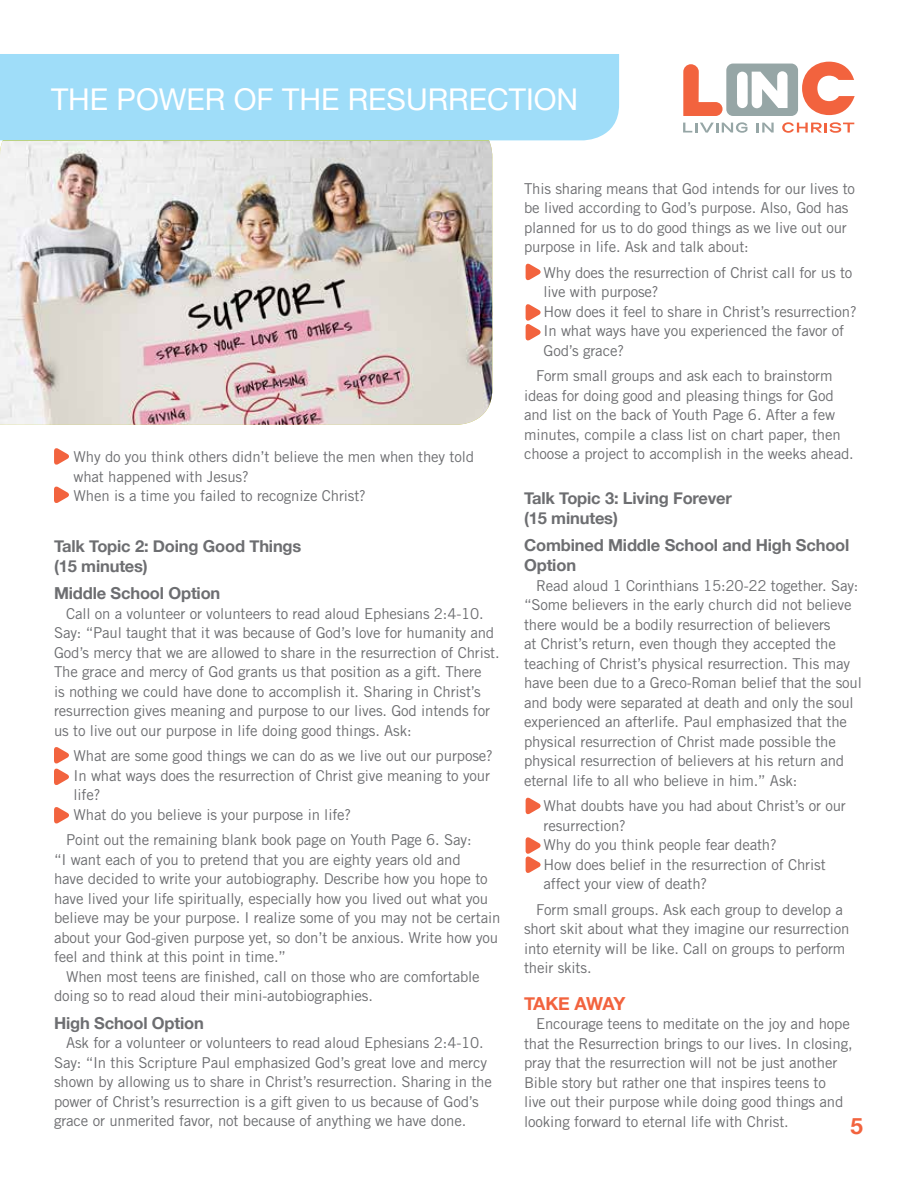
<style>
.page{position:relative;width:918px;height:1188px;background:#fff}
.page>*{position:absolute;margin:0;border:0;box-sizing:border-box;transform-origin:0 0}
.t1{font:30px "Helvetica Neue";color:#fff}
.t2{font:700 22.5px "Helvetica Neue";color:#f2633e}
.t3{font:700 18px "Helvetica Neue";letter-spacing:-.035em;color:#f2633e}
.t4{font:700 16.5px/19.8px "Helvetica Neue";letter-spacing:-.01em;color:#6d6e71}
.t5{font:15px/19.5px "Trade Gothic LT Std";letter-spacing:-.01em;color:#6d6e71}
</style>
<div class="page">
<div style="left:726px;top:64px;width:72px;height:52px;background:#96a6a6;border-radius:7px"></div>
<svg style="left:683px;top:64px;width:40px;height:52px"></svg>
<svg style="left:737px;top:71px;width:51px;height:37px"></svg>
<svg style="left:802px;top:62px;width:53px;height:53px"></svg>
<svg style="left:683px;top:122px;width:64px;height:11px"></svg>
<svg style="left:757px;top:123px;width:17px;height:10px"></svg>
<svg style="left:782px;top:122px;width:72px;height:11px"></svg>
<svg style="left:54px;top:807px;width:15px;height:17px"></svg>
<svg style="left:526px;top:797px;width:15px;height:18px"></svg>
<img style="left:0;top:141px;width:492px;height:284px">
<div style="left:0;top:54px;width:619px;height:86px;background:#9fddf9"></div>
<svg style="left:54px;top:448px;width:15px;height:17px"></svg>
<svg style="left:54px;top:486px;width:15px;height:17px"></svg>
<svg style="left:54px;top:747px;width:15px;height:38px"></svg>
<svg style="left:526px;top:263px;width:15px;height:18px"></svg>
<svg style="left:526px;top:304px;width:15px;height:37px"></svg>
<svg style="left:526px;top:837px;width:15px;height:36px"></svg>
<h1 class="t1" style="left:51px;top:77px;width:529px">THE POWER OF THE RESURRECTION</h1>
<p class="t5" style="left:74px;top:447px;width:402px">Why do you think others didn’t believe the men when they told what happened with Jesus?<br>When is a time you failed to recognize Christ?</p>
<p class="t4" style="left:54px;top:537px;width:249px">Talk Topic 2: Doing Good Things (15 minutes)</p>
<p class="t4" style="left:54px;top:584px;width:168px">Middle School Option</p>
<p class="t5" style="left:54px;top:604px;width:447px;text-indent:12px">Call on a volunteer or volunteers to read aloud Ephesians 2:4-10.<br>Say: “Paul taught that it was because of God’s love for humanity and God’s mercy that we are allowed to share in the resurrection of Christ.<br>The grace and mercy of God grants us that position as a gift. There<br>is nothing we could have done to accomplish it. Sharing in Christ’s resurrection gives meaning and purpose to our lives. God intends for us to live out our purpose in life doing good things. Ask:</p>
<p class="t5" style="left:74px;top:746px;width:421px">What are some good things we can do as we live out our purpose?<br>In what ways does the resurrection of Christ give meaning to your life?<br>What do you believe is your purpose in life?</p>
<p class="t5" style="left:54px;top:830px;width:448px;text-indent:12px">Point out the remaining blank book page on Youth Page 6. Say:<br>“I want each of you to pretend that you are eighty years old and<br>have decided to write your autobiography. Describe how you hope to have lived your life spiritually, especially how you lived out what you believe may be your purpose. I realize some of you may not be certain about your God-given purpose yet, so don’t be anxious. Write how you feel and think at this point in time.”</p>
<p class="t5" style="left:54px;top:967px;width:427px;text-indent:12px">When most teens are finished, call on those who are comfortable doing so to read aloud their mini-autobiographies.</p>
<p class="t4" style="left:54px;top:1013px;width:151px">High School Option</p>
<p class="t5" style="left:54px;top:1033px;width:439px;text-indent:12px">Ask for a volunteer or volunteers to read aloud Ephesians 2:4-10.<br>Say: “In this Scripture Paul emphasized God’s great love and mercy shown by allowing us to share in Christ’s resurrection. Sharing in the power of Christ’s resurrection is a gift given to us because of God’s grace or unmerited favor, not because of anything we have done.</p>
<p class="t5" style="left:524px;top:178px;width:333px">This sharing means that God intends for our lives to be lived according to God’s purpose. Also, God has planned for us to do good things as we live out our purpose in life. Ask and talk about:</p>
<p class="t5" style="left:544px;top:262px;width:315px">Why does the resurrection of Christ call for us to live with purpose?<br>How does it feel to share in Christ’s resurrection?<br>In what ways have you experienced the favor of God’s grace?</p>
<p class="t5" style="left:524px;top:366px;width:331px;text-indent:12px">Form small groups and ask each to brainstorm ideas for doing good and pleasing things for God and list on the back of Youth Page 6. After a few minutes, compile a class list on chart paper, then choose a project to accomplish in the weeks ahead.</p>
<p class="t4" style="left:524px;top:489px;width:209px">Talk Topic 3: Living Forever (15 minutes)</p>
<p class="t4" style="left:524px;top:536px;width:327px">Combined Middle School and High School<br>Option</p>
<p class="t5" style="left:524px;top:575px;width:339px;text-indent:12px">Read aloud 1 Corinthians 15:20-22 together. Say: “Some believers in the early church did not believe there would be a bodily resurrection of believers<br>at Christ’s return, even though they accepted the teaching of Christ’s physical resurrection. This may have been due to a Greco-Roman belief that the soul and body were separated at death and only the soul experienced an afterlife. Paul emphasized that the physical resurrection of Christ made possible the physical resurrection of believers at his return and eternal life to all who believe in him.” Ask:</p>
<p class="t5" style="left:544px;top:796px;width:304px">What doubts have you had about Christ’s or our resurrection?<br>Why do you think people fear death?<br>How does belief in the resurrection of Christ affect your view of death?</p>
<p class="t5" style="left:524px;top:899px;width:327px;text-indent:12px">Form small groups. Ask each group to develop a short skit about what they imagine our resurrection into eternity will be like. Call on groups to perform their skits.</p>
<p class="t3" style="left:524px;top:989px;width:103px">TAKE AWAY</p>
<p class="t5" style="left:524px;top:1014px;width:330px;text-indent:12px">Encourage teens to meditate on the joy and hope that the Resurrection brings to our lives. In closing, pray that the resurrection will not be just another Bible story but rather one that inspires teens to<br>live out their purpose while doing good things and looking forward to eternal life with Christ.</p>
<h2 class="t2" style="left:851px;top:1108px;width:14px">5</h2>
</div>
